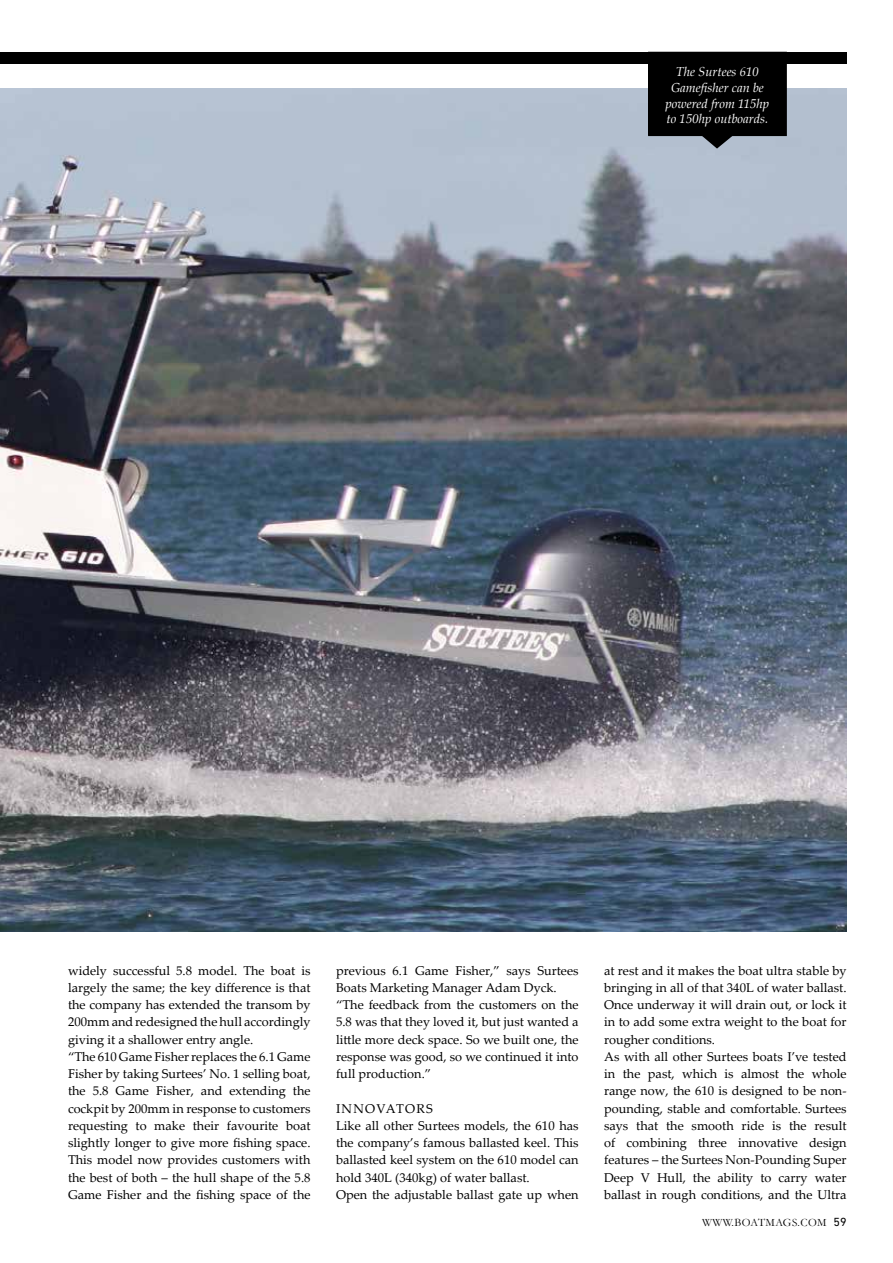
<style>
.page{position:relative;width:893px;height:1263px;background:#fff}
.page>*{position:absolute;margin:0;border:0;box-sizing:border-box;transform-origin:0 0}
.t1{font:12.75px/17.2px "Palatino Linotype";color:#000}
.t2{font:italic 12.75px/15.8px "Palatino";color:#fff;text-align:center}
.t3{font:11.25px "Garamond";letter-spacing:.04em;color:#000}
.s1{font-family:"DIN Next LT Pro";font-size:12px}
</style>
<div class="page">
<img style="left:0;top:89px;width:847px;height:842px">
<div style="left:0;top:52px;width:846px;height:11px;background:#000"></div>
<svg style="left:687px;top:136px;width:60px;height:13px"></svg>
<div style="left:649px;top:52px;width:137px;height:83px;background:#000"></div>
<div style="left:648px;top:52px;width:139px;height:84px;border:2px solid #000"></div>
<p class="t2" style="left:666px;top:65px;width:105px">The Surtees 610<br>Gamefisher can be powered from 115hp to 150hp outboards.</p>
<p class="t1" style="left:68px;top:961px;width:244px">widely successful 5.8 model. The boat is largely the same; the key difference is that the company has extended the transom by 200mm and redesigned the hull accordingly giving it a shallower entry angle.<br>“The 610 Game Fisher replaces the 6.1 Game Fisher by taking Surtees’ No. 1 selling boat, the 5.8 Game Fisher, and extending the cockpit by 200mm in response to customers requesting to make their favourite boat slightly longer to give more fishing space.<br>This model now provides customers with the best of both – the hull shape of the 5.8<br>Game Fisher and the fishing space of the</p>
<p class="t1" style="left:336px;top:961px;width:244px">previous 6.1 Game Fisher,” says Surtees Boats Marketing Manager Adam Dyck. “The feedback from the customers on the 5.8 was that they loved it, but just wanted a little more deck space. So we built one, the response was good, so we continued it into full production.”</p>
<p class="t1" style="left:336px;top:1099px;width:244px">INNOVATORS<br>Like all other Surtees models, the 610 has the company’s famous ballasted keel. This ballasted keel system on the 610 model can hold 340L (340kg) of water ballast.<br>Open the adjustable ballast gate up when</p>
<p class="t1" style="left:604px;top:961px;width:244px">at rest and it makes the boat ultra stable by bringing in all of that 340L of water ballast.<br>Once underway it will drain out, or lock it in to add some extra weight to the boat for rougher conditions.<br>As with all other Surtees boats I’ve tested in the past, which is almost the whole range now, the 610 is designed to be non&shy;pounding, stable and comfortable. Surtees says that the smooth ride is the result of combining three innovative design features – the Surtees Non-Pounding Super Deep V Hull, the ability to carry water ballast in rough conditions, and the Ultra</p>
<p class="t3" style="left:702px;top:1216px;width:146px">WWW.BOATMAGS.COM <span class="s1">59</span></p>
</div>
